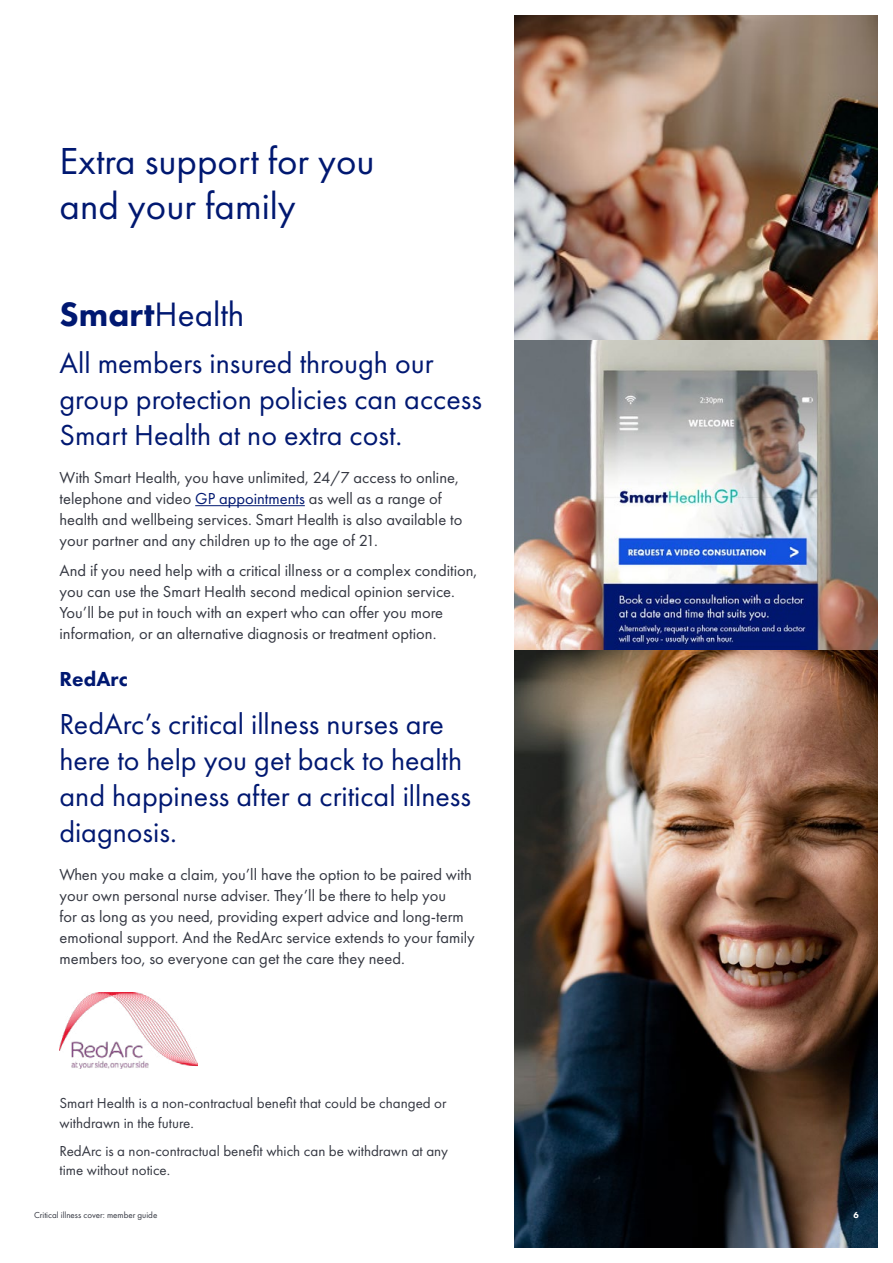
<style>
.page{position:relative;width:893px;height:1263px;background:#fff}
.page>*{position:absolute;margin:0;border:0;box-sizing:border-box;transform-origin:0 0}
.Section_heading{font:39px/45px "Futura PT";color:#001871}
.t1{font:35.1px "Futura PT";color:#001871}
.Intro_para{font:30px/36px "Futura PT";color:#001871}
.t2{font:800 21px "Futura PT";color:#001871}
.Body_Copy{font:16.5px/21px "Futura PT";color:#343741}
.Body_Copy-2{font:15px/19.5px "Futura PT";color:#343741}
.t3{font:9px "Futura PT";color:#343741}
.t4{font:800 9px "Futura PT";color:#fff}
.s1{font-weight:800}
.s2{color:#001871}
</style>
<div class="page">
<hr style="left:195px;top:505px;width:110px;height:1px;background:#001871">
<img style="left:514px;top:16px;width:363px;height:325px">
<img style="left:514px;top:341px;width:363px;height:310px">
<img style="left:514px;top:651px;width:363px;height:596px">
<img style="left:60px;top:992px;width:138px;height:76px">
<p class="Section_heading" style="left:60px;top:139px;width:317px">Extra support for you and your family</p>
<h2 class="t1" style="left:60px;top:293px;width:186px"><span class="s1">Smart</span>Health</h2>
<p class="Intro_para" style="left:60px;top:345px;width:424px">All members insured through our group protection policies can access<br>Smart Health at no extra cost.</p>
<p class="Body_Copy" style="left:60px;top:467px;width:404px">With Smart Health, you have unlimited, 24/7 access to online, telephone and video <span class="s2">GP appointments</span> as well as a range of health and wellbeing services. Smart Health is also available to your partner and any children up to the age of 21.</p>
<p class="Body_Copy" style="left:60px;top:559px;width:419px">And if you need help with a critical illness or a complex condition, you can use the Smart Health second medical opinion service.<br>You’ll be put in touch with an expert who can offer you more information, or an alternative diagnosis or treatment option.</p>
<h2 class="t2" style="left:60px;top:665px;width:70px">RedArc</h2>
<p class="Intro_para" style="left:60px;top:706px;width:413px">RedArc’s critical illness nurses are here to help you get back to health and happiness after a critical illness diagnosis.</p>
<p class="Body_Copy" style="left:60px;top:864px;width:417px">When you make a claim, you’ll have the option to be paired with your own personal nurse adviser. They’ll be there to help you<br>for as long as you need, providing expert advice and long-term emotional support. And the RedArc service extends to your family members too, so everyone can get the care they need.</p>
<p class="Body_Copy-2" style="left:60px;top:1093px;width:389px">Smart Health is a non-contractual benefit that could be changed or withdrawn in the future.</p>
<p class="Body_Copy-2" style="left:60px;top:1141px;width:390px">RedArc is a non-contractual benefit which can be withdrawn at any time without notice.</p>
<p class="t3" style="left:34px;top:1209px;width:125px">Critical illness cover: member guide</p>
<p class="t4" style="left:853px;top:1209px;width:7px">6</p>
</div>
